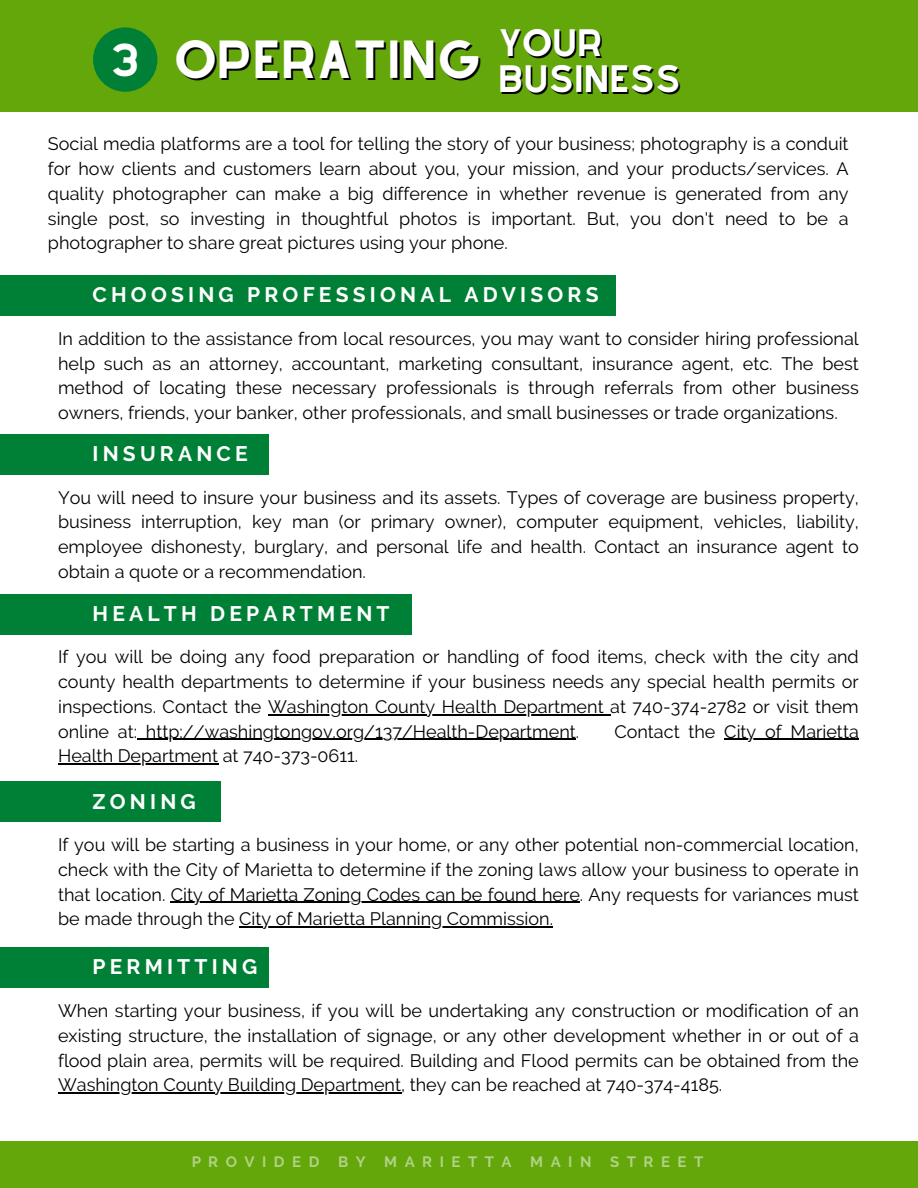
<style>
.page{position:relative;width:918px;height:1188px;background:#fff}
.page>*{position:absolute;margin:0;border:0;box-sizing:border-box;transform-origin:0 0}
.t1{font:46.95px "Alyssum Sans";color:#fff}
.t2{font:33.45px "Alyssum Sans";color:#fff}
.t3{font:700 21px "Raleway";letter-spacing:.2em;color:#fff}
.t4{font:18px/24.8px "Raleway";color:#000;text-align:justify}
.t5{font:700 15px "Raleway";letter-spacing:.5em;color:#fff}
.s1{font-size:40.2px}
</style>
<div class="page">
<div style="left:0;top:1141px;width:918px;height:47px;background:#63a70a"></div>
<hr style="left:268px;top:714px;width:342px;height:1px;background:#000">
<hr style="left:137px;top:739px;width:439px;height:1px;background:#000">
<hr style="left:724px;top:739px;width:135px;height:1px;background:#000">
<hr style="left:58px;top:764px;width:160px;height:1px;background:#000">
<div style="left:0;top:0;width:918px;height:112px;background:#63a70a"></div>
<div style="left:93px;top:27px;width:64px;height:65px;background:#008037;border-radius:50%"></div>
<div style="left:0;top:276px;width:616px;height:40px;background:#008037"></div>
<div style="left:0;top:434px;width:268px;height:40px;background:#008037"></div>
<div style="left:0;top:594px;width:411px;height:40px;background:#008037"></div>
<hr style="left:171px;top:902px;width:409px;height:1px;background:#000">
<hr style="left:239px;top:927px;width:314px;height:1px;background:#000">
<div style="left:0;top:782px;width:221px;height:40px;background:#008037"></div>
<hr style="left:58px;top:1092px;width:343px;height:2px;background:#000">
<div style="left:0;top:948px;width:268px;height:40px;background:#008037"></div>
<h1 class="t1" style="left:111px;top:31px;width:494px"><span class="s1">3</span> OPERATING <sup>YOUR</sup></h1>
<h2 class="t2" style="left:498px;top:59px;width:184px">BUSINESS</h2>
<p class="t4" style="left:48px;top:132px;width:802px">Social media platforms are a tool for telling the story of your business; photography is a conduit for how clients and customers learn about you, your mission, and your products/services. A quality photographer can make a big difference in whether revenue is generated from any single post, so investing in thoughtful photos is important. But, you don't need to be a photographer to share great pictures using your phone.</p>
<p class="t3" style="left:93px;top:283px;width:508px">CHOOSING PROFESSIONAL ADVISORS</p>
<p class="t4" style="left:58px;top:326px;width:802px">In addition to the assistance from local resources, you may want to consider hiring professional help such as an attorney, accountant, marketing consultant, insurance agent, etc. The best method of locating these necessary professionals is through referrals from other business owners, friends, your banker, other professionals, and small businesses or trade organizations.</p>
<p class="t3" style="left:93px;top:441px;width:157px">INSURANCE</p>
<p class="t4" style="left:58px;top:485px;width:802px">You will need to insure your business and its assets. Types of coverage are business property, business interruption, key man (or primary owner), computer equipment, vehicles, liability, employee dishonesty, burglary, and personal life and health. Contact an insurance agent to obtain a quote or a recommendation.</p>
<p class="t3" style="left:93px;top:601px;width:299px">HEALTH DEPARTMENT</p>
<p class="t4" style="left:58px;top:645px;width:802px">If you will be doing any food preparation or handling of food items, check with the city and county health departments to determine if your business needs any special health permits or inspections. Contact the Washington County Health Department at 740-374-2782 or visit them online at: http://washingtongov.org/137/Health-Department.</p>
<p class="t4" style="left:614px;top:719px;width:246px">Contact the City of Marietta</p>
<p class="t4" style="left:58px;top:744px;width:302px">Health Department at 740-373-0611.</p>
<p class="t3" style="left:93px;top:789px;width:105px">ZONING</p>
<p class="t4" style="left:58px;top:833px;width:802px">If you will be starting a business in your home, or any other potential non-commercial location, check with the City of Marietta to determine if the zoning laws allow your business to operate in that location. City of Marietta Zoning Codes can be found here. Any requests for variances must be made through the City of Marietta Planning Commission.</p>
<p class="t3" style="left:93px;top:955px;width:166px">PERMITTING</p>
<p class="t4" style="left:58px;top:998px;width:802px">When starting your business, if you will be undertaking any construction or modification of an existing structure, the installation of signage, or any other development whether in or out of a flood plain area, permits will be required. Building and Flood permits can be obtained from the Washington County Building Department, they can be reached at 740-374-4185.</p>
<p class="t5" style="left:191px;top:1153px;width:514px">PROVIDED BY MARIETTA MAIN STREET</p>
</div>
